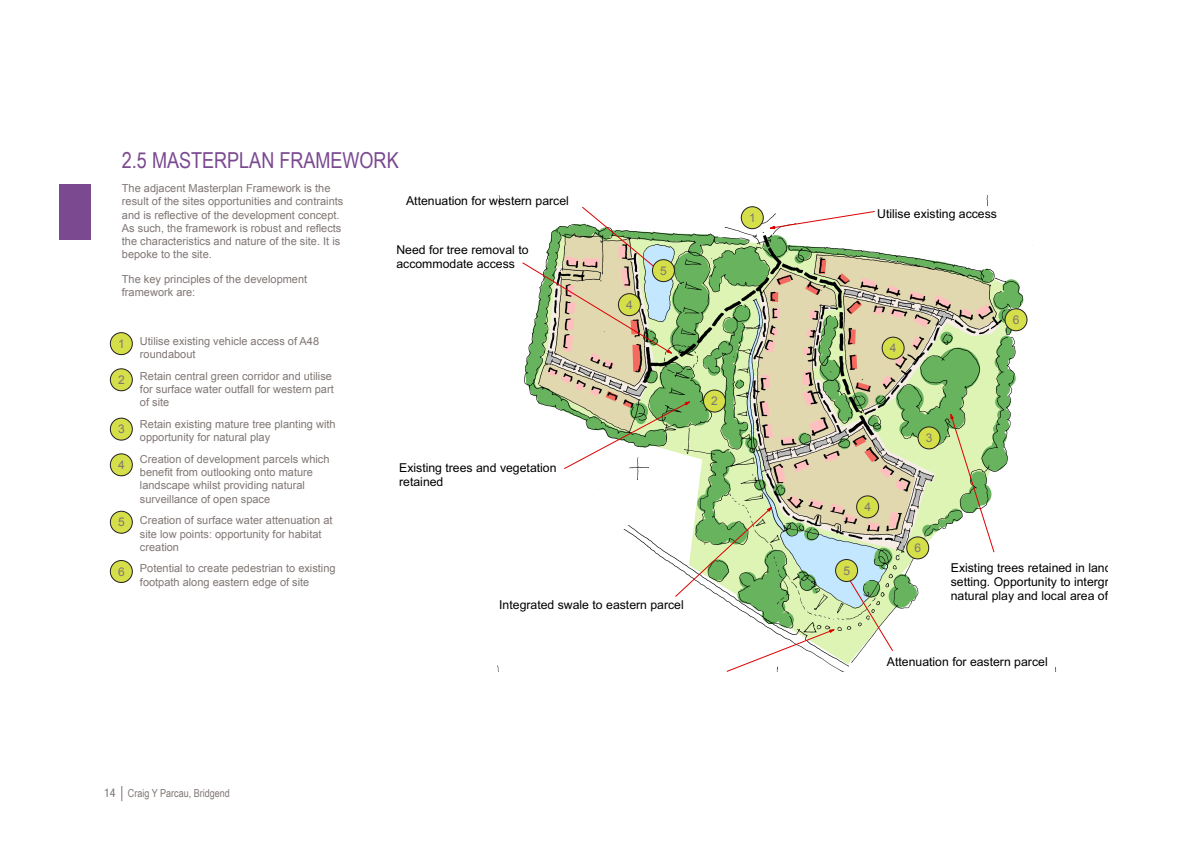
<style>
.page{position:relative;width:1191px;height:842px;background:#fff}
.page>*{position:absolute;margin:0;border:0;box-sizing:border-box;transform-origin:0 0}
.Heading{font:22px "Arial Narrow";color:#7a4990}
.t1{font:12.2px/14.1px "Arial";color:#000}
.Body_Text{font:12px "Arial";color:#7f7673}
.Body_Text-2{font:11px/13.2px "Arial";color:#7f7673}
.t2{font:11px "Arial Narrow";color:#7f7673}
.s1{font-family:"Helvetica Neue LT Pro";font-stretch:condensed;font-size:12px}
</style>
<div class="page">
<svg style="left:121px;top:786px;width:1px;height:15px"></svg>
<div style="left:60px;top:184px;width:31px;height:56px;background:#7a4990"></div>
<img style="left:497px;top:196px;width:560px;height:476px">
<svg style="left:523px;top:207px;width:477px;height:464px"></svg>
<div style="left:110px;top:333px;width:22px;height:22px;background:#d4df4a;border-radius:50%"></div>
<div style="left:110px;top:332px;width:23px;height:23px;border:1px solid #231f20;border-radius:50%"></div>
<div style="left:741px;top:207px;width:22px;height:22px;background:#d4df4a;border-radius:50%"></div>
<div style="left:741px;top:206px;width:22px;height:23px;border:1px solid #231f20;border-radius:50%"></div>
<div style="left:110px;top:369px;width:22px;height:22px;background:#d4df4a;border-radius:50%"></div>
<div style="left:110px;top:369px;width:23px;height:22px;border:1px solid #231f20;border-radius:50%"></div>
<div style="left:703px;top:390px;width:22px;height:22px;background:#d4df4a;border-radius:50%"></div>
<div style="left:703px;top:390px;width:22px;height:22px;border:1px solid #231f20;border-radius:50%"></div>
<div style="left:110px;top:418px;width:22px;height:22px;background:#d4df4a;border-radius:50%"></div>
<div style="left:110px;top:418px;width:23px;height:22px;border:1px solid #231f20;border-radius:50%"></div>
<div style="left:918px;top:427px;width:22px;height:22px;background:#d4df4a;border-radius:50%"></div>
<div style="left:917px;top:427px;width:23px;height:22px;border:1px solid #231f20;border-radius:50%"></div>
<div style="left:110px;top:454px;width:22px;height:22px;background:#d4df4a;border-radius:50%"></div>
<div style="left:110px;top:454px;width:23px;height:22px;border:1px solid #231f20;border-radius:50%"></div>
<div style="left:618px;top:294px;width:22px;height:22px;background:#d4df4a;border-radius:50%"></div>
<div style="left:618px;top:293px;width:22px;height:23px;border:1px solid #231f20;border-radius:50%"></div>
<div style="left:882px;top:337px;width:22px;height:22px;background:#d4df4a;border-radius:50%"></div>
<div style="left:882px;top:337px;width:22px;height:22px;border:1px solid #231f20;border-radius:50%"></div>
<div style="left:856px;top:496px;width:22px;height:22px;background:#d4df4a;border-radius:50%"></div>
<div style="left:856px;top:496px;width:23px;height:22px;border:1px solid #231f20;border-radius:50%"></div>
<div style="left:110px;top:511px;width:22px;height:22px;background:#d4df4a;border-radius:50%"></div>
<div style="left:110px;top:511px;width:23px;height:22px;border:1px solid #231f20;border-radius:50%"></div>
<div style="left:652px;top:260px;width:22px;height:22px;background:#d4df4a;border-radius:50%"></div>
<div style="left:652px;top:259px;width:22px;height:23px;border:1px solid #231f20;border-radius:50%"></div>
<div style="left:835px;top:559px;width:22px;height:22px;background:#d4df4a;border-radius:50%"></div>
<div style="left:835px;top:559px;width:23px;height:23px;border:1px solid #231f20;border-radius:50%"></div>
<div style="left:110px;top:560px;width:22px;height:22px;background:#d4df4a;border-radius:50%"></div>
<div style="left:110px;top:560px;width:23px;height:23px;border:1px solid #231f20;border-radius:50%"></div>
<div style="left:906px;top:537px;width:22px;height:22px;background:#d4df4a;border-radius:50%"></div>
<div style="left:906px;top:537px;width:23px;height:22px;border:1px solid #231f20;border-radius:50%"></div>
<div style="left:1005px;top:309px;width:22px;height:22px;background:#d4df4a;border-radius:50%"></div>
<div style="left:1004px;top:309px;width:23px;height:22px;border:1px solid #231f20;border-radius:50%"></div>
<p class="Heading" style="left:122px;top:144px;width:278px">2.5 MASTERPLAN FRAMEWORK</p>
<p class="Body_Text-2" style="left:122px;top:182px;width:223px">The adjacent Masterplan Framework is the result of the sites opportunities and contraints and is reflective of the development concept.<br>As such, the framework is robust and reflects the characteristics and nature of the site. It is bepoke to the site.</p>
<p class="Body_Text-2" style="left:122px;top:272px;width:187px">The key principles of the development framework are:</p>
<p class="t1" style="left:406px;top:195px;width:164px">Attenuation for western parcel</p>
<p class="t1" style="left:396px;top:243px;width:134px">Need for tree removal to accommodate access</p>
<p class="Body_Text" style="left:626px;top:297px;width:8px">4</p>
<p class="Body_Text" style="left:660px;top:263px;width:8px">5</p>
<p class="Body_Text" style="left:749px;top:210px;width:8px">1</p>
<p class="Body_Text-2" style="left:140px;top:335px;width:181px;text-indent:-18px">• Utilise existing vehicle access of A48 roundabout</p>
<p class="Body_Text-2" style="left:140px;top:370px;width:195px;text-indent:-18px">• Retain central green corridor and utilise for surface water outfall for western part of site</p>
<p class="Body_Text-2" style="left:140px;top:418px;width:197px;text-indent:-18px">• Retain existing mature tree planting with opportunity for natural play</p>
<p class="Body_Text-2" style="left:140px;top:453px;width:191px;text-indent:-18px">• Creation of development parcels which benefit from outlooking onto mature landscape whilst providing natural surveillance of open space</p>
<p class="Body_Text-2" style="left:140px;top:514px;width:194px;text-indent:-18px">• Creation of surface water attenuation at site low points: opportunity for habitat creation</p>
<p class="Body_Text-2" style="left:140px;top:562px;width:197px;text-indent:-18px">• Potential to create pedestrian to existing footpath along eastern edge of site</p>
<p class="Body_Text" style="left:118px;top:336px;width:8px">1</p>
<p class="Body_Text" style="left:118px;top:372px;width:8px">2</p>
<p class="Body_Text" style="left:711px;top:393px;width:8px">2</p>
<p class="Body_Text" style="left:118px;top:421px;width:8px">3</p>
<p class="Body_Text" style="left:118px;top:457px;width:8px">4</p>
<p class="t1" style="left:399px;top:462px;width:159px">Existing trees and vegetation retained</p>
<p class="Body_Text" style="left:118px;top:514px;width:8px">5</p>
<p class="Body_Text" style="left:118px;top:563px;width:8px">6</p>
<p class="Body_Text" style="left:843px;top:562px;width:8px">5</p>
<p class="t1" style="left:499px;top:599px;width:186px">Integrated swale to eastern parcel</p>
<p class="t1" style="left:877px;top:207px;width:121px">Utilise existing access</p>
<p class="Body_Text" style="left:890px;top:340px;width:8px">4</p>
<p class="Body_Text" style="left:864px;top:499px;width:8px">4</p>
<p class="Body_Text" style="left:926px;top:430px;width:8px">3</p>
<p class="Body_Text" style="left:914px;top:540px;width:8px">6</p>
<p class="Body_Text" style="left:1012px;top:312px;width:8px">6</p>
<p class="t1" style="left:950px;top:562px;width:195px">Existing trees retained in landscape setting. Opportunity to intergrae natural play and local area of play</p>
<p class="t1" style="left:887px;top:656px;width:162px">Attenuation for eastern parcel</p>
<p class="t2" style="left:104px;top:785px;width:127px"><span class="s1">14</span> Craig Y Parcau, Bridgend</p>
</div>
